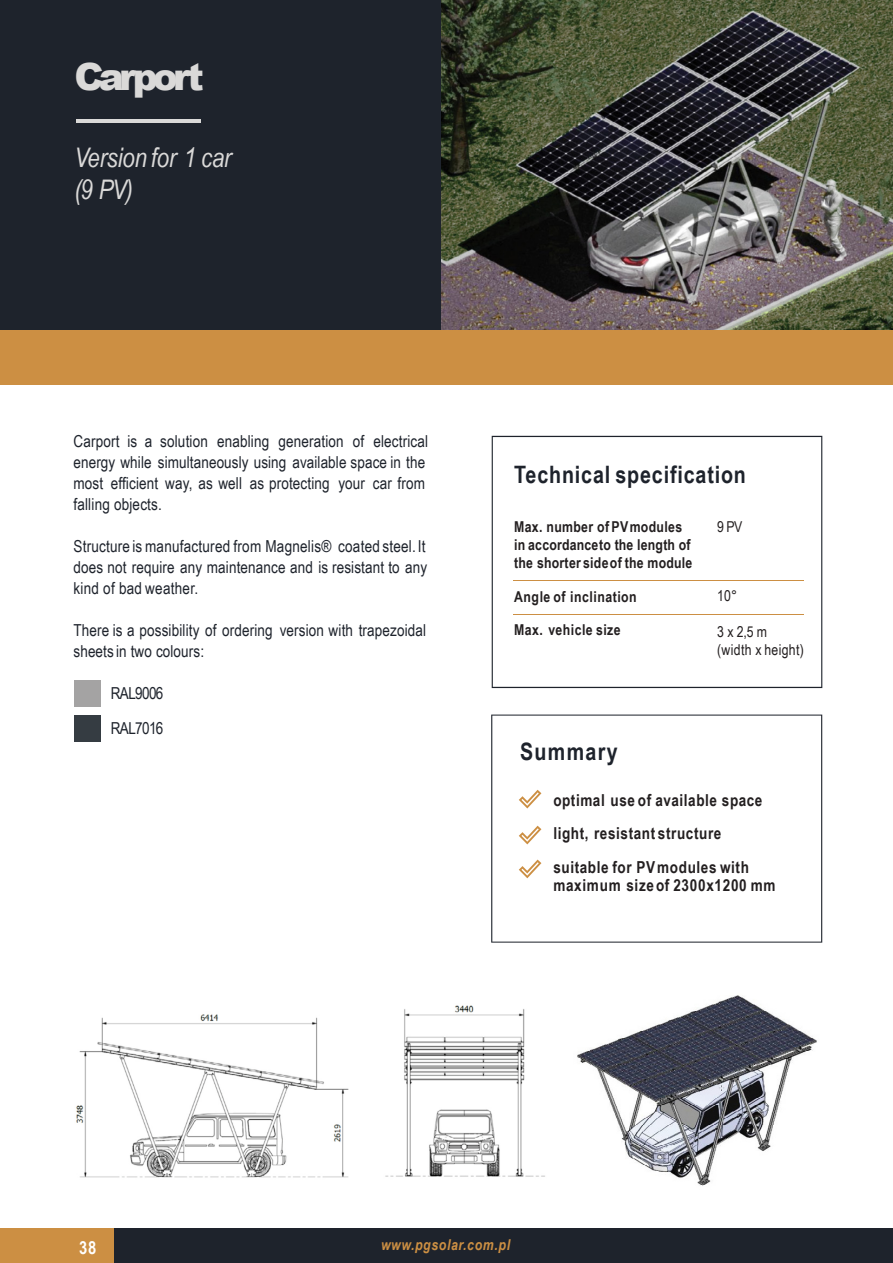
<style>
.page{position:relative;width:893px;height:1263px;background:#fff}
.page>*{position:absolute;margin:0;border:0;box-sizing:border-box;transform-origin:0 0}
.t1{font:900 37.5px "Arial";letter-spacing:-.125em;color:#dad9d8}
.t2{font:italic 27px/32.4px "Arial Narrow";letter-spacing:-.005em;color:#dad9d8}
.t3{font:700 24px "Arial Narrow";letter-spacing:.035em;color:#1e232c}
.t4{font:700 24px "Arial Narrow";letter-spacing:.055em;color:#1e232c}
.t5{font:700 18px "Arial Narrow";color:#fff}
.t6{font:16.5px/21px "Arial Narrow";letter-spacing:.01em;color:#1e232c}
.t7{font:700 16.5px/33.8px "Arial Narrow";letter-spacing:.035em;color:#231f20}
.t8{font:16.5px/34.5px "Arial Narrow";letter-spacing:-.04em;color:#1e232c}
.t9{font:700 15px/18px "Arial Narrow";letter-spacing:.02em;color:#231f20}
.t10{font:15px/18px "Arial Narrow";letter-spacing:.02em;color:#231f20}
.t11{font:italic 700 15px "Arial Narrow";letter-spacing:.045em;color:#cc8f43}
</style>
<div class="page">
<div style="left:0;top:1228px;width:893px;height:35px;background:#1e232c"></div>
<svg style="left:492px;top:436px;width:330px;height:252px"></svg>
<svg style="left:491px;top:714px;width:331px;height:229px"></svg>
<hr style="left:513px;top:580px;width:291px;height:1px;background:#cc8f43">
<hr style="left:513px;top:614px;width:291px;height:1px;background:#cc8f43">
<div style="left:74px;top:680px;width:27px;height:26px;background:#a4a3a3"></div>
<div style="left:74px;top:716px;width:27px;height:26px;background:#353c42"></div>
<img style="left:440px;top:0;width:453px;height:331px">
<img style="left:577px;top:995px;width:240px;height:191px">
<img style="left:76px;top:1014px;width:273px;height:164px">
<img style="left:385px;top:1005px;width:160px;height:172px">
<div style="left:0;top:0;width:440px;height:346px;background:#1e232c"></div>
<div style="left:0;top:331px;width:893px;height:54px;background:#cc8f43"></div>
<hr style="left:76px;top:120px;width:125px;height:3px;background:#dad9d8">
<div style="left:0;top:1228px;width:114px;height:35px;background:#cc8f43"></div>
<h1 class="t1" style="left:74px;top:64px;width:131px">Carport</h1>
<h2 class="t2" style="left:74px;top:144px;width:159px">Version for 1 car (9 PV)</h2>
<p class="t6" style="left:73px;top:433px;width:356px">Carport is a solution enabling generation of electrical energy while simultaneously using available space in the most efficient way, as well as protecting your car from falling objects.</p>
<p class="t6" style="left:73px;top:538px;width:355px;text-align:justify">Structure ismanufactured from Magnelis® coated steel.It does not require any maintenance and is resistant to any kind of bad weather.</p>
<p class="t6" style="left:73px;top:622px;width:354px">There is a possibility of ordering version with trapezoidal sheets in two colours:</p>
<p class="t8" style="left:111px;top:678px;width:54px">RAL9006<br>RAL7016</p>
<h3 class="t3" style="left:514px;top:466px;width:233px">Technical specification</h3>
<p class="t9" style="left:514px;top:519px;width:180px">Max. number of PVmodules in accordanceto the length of the shorter sideof the module</p>
<p class="t9" style="left:514px;top:589px;width:124px">Angle of inclination</p>
<p class="t9" style="left:514px;top:622px;width:108px">Max. vehicle size</p>
<p class="t10" style="left:717px;top:519px;width:27px">9PV</p>
<p class="t10" style="left:717px;top:588px;width:21px">10°</p>
<p class="t10" style="left:717px;top:624px;width:88px">3x2,5m (width x height)</p>
<h3 class="t4" style="left:520px;top:742px;width:99px">Summary</h3>
<p class="t7" style="left:553px;top:784px;width:211px">optimal use of available space light, resistant structure suitable for PVmodules with</p>
<p class="t7" style="left:553px;top:870px;width:224px">maximum sizeof 2300x1200 mm</p>
<p class="t5" style="left:79px;top:1240px;width:19px">38</p>
<p class="t11" style="left:381px;top:1239px;width:131px">www.pgsolar.com.pl</p>
</div>
